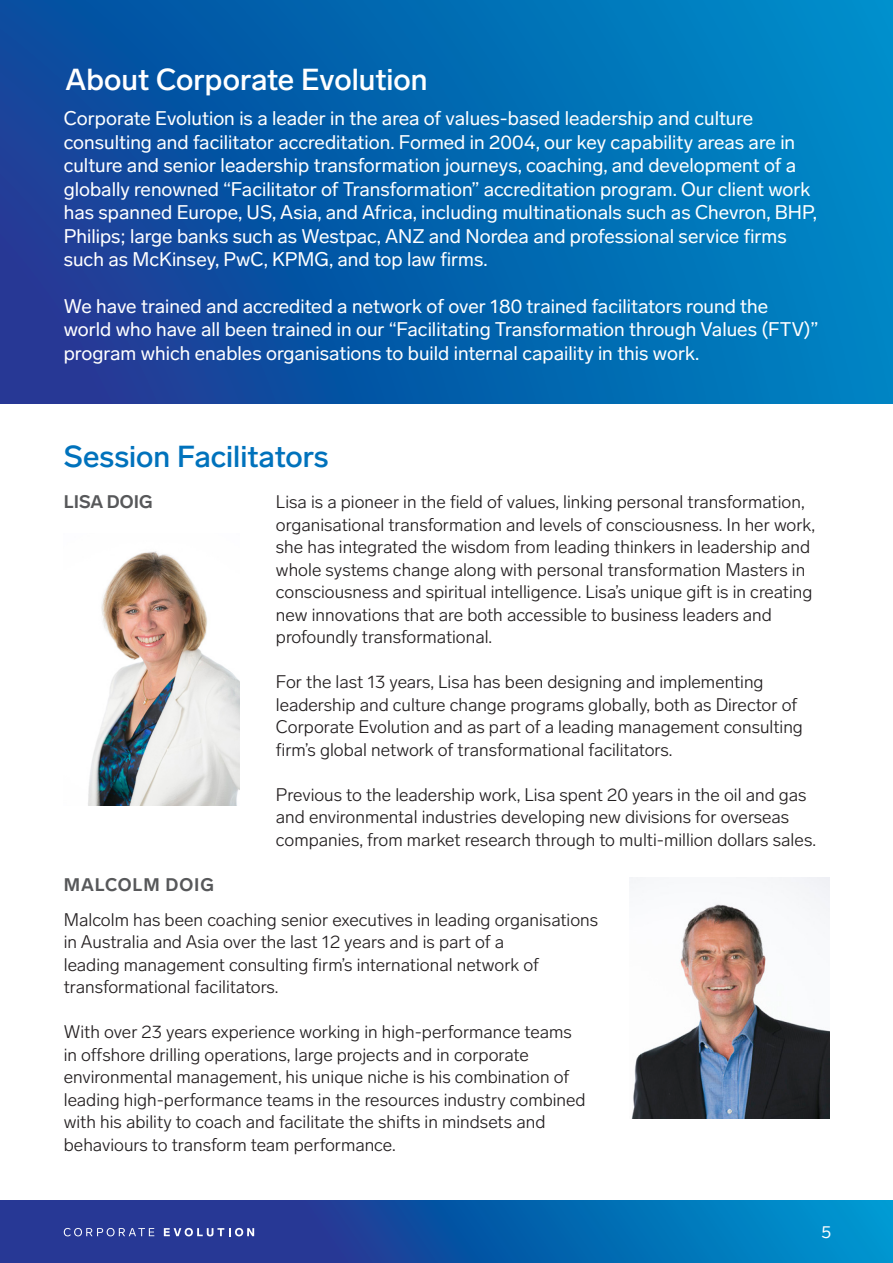
<style>
.page{position:relative;width:893px;height:1263px;background:#fff}
.page>*{position:absolute;margin:0;border:0;box-sizing:border-box;transform-origin:0 0}
.Page_Heading{font:500 30px "Lab Grotesque";color:#fff}
.Intro{font:500 30px "Lab Grotesque";color:#0072bc}
.White_Text_on_Blue_B{font:19.5px/23.4px "Lab Grotesque";color:#fff}
.Paragraph_Style_1{font:300 18px/22.5px "Lab Grotesque";color:#231f20}
.Page_Heading-2{font:700 18px "Lab Grotesque";letter-spacing:.035em;color:#57585a}
.Page_Heading-3{font:700 18px "Lab Grotesque";color:#57585a}
.Page_Heading-4{font:16.5px "Lab Grotesque";color:#fff}
</style>
<div class="page">
<svg style="left:0;top:0;width:893px;height:404px;background:#0663ae"></svg>
<img style="left:88px;top:551px;width:151px;height:254px">
<img style="left:630px;top:877px;width:199px;height:242px">
<svg style="left:0;top:1200px;width:893px;height:63px;background:#1159a8"></svg>
<svg style="left:64px;top:1228px;width:90px;height:8px"></svg>
<svg style="left:164px;top:1228px;width:90px;height:8px"></svg>
<p class="Page_Heading" style="left:66px;top:62px;width:363px">About Corporate Evolution</p>
<p class="White_Text_on_Blue_B" style="left:64px;top:107px;width:691px">Corporate Evolution is a leader in the area of values-based leadership and culture</p>
<p class="White_Text_on_Blue_B" style="left:64px;top:130px;width:755px">consulting and facilitator accreditation. Formed in 2004, our key capability areas are in culture and senior leadership transformation journeys, coaching, and development of a globally renowned “Facilitator of Transformation” accreditation program. Our client work has spanned Europe, US, Asia, and Africa, including multinationals such as Chevron, BHP, Philips; large banks such as Westpac, ANZ and Nordea and professional service firms such as McKinsey, PwC, KPMG, and top law firms.</p>
<p class="White_Text_on_Blue_B" style="left:64px;top:294px;width:756px">We have trained and accredited a network of over 180 trained facilitators round the world who have all been trained in our “Facilitating Transformation through Values (FTV)” program which enables organisations to build internal capaility in this work.</p>
<p class="Intro" style="left:64px;top:439px;width:266px">Session Facilitators</p>
<p class="Paragraph_Style_1" style="left:276px;top:491px;width:541px">Lisa is a pioneer in the field of values, linking personal transformation, organisational transformation and levels of consciousness. In her work, she has integrated the wisdom from leading thinkers in leadership and whole systems change along with personal transformation Masters in consciousness and spiritual intelligence. Lisa’s unique gift is in creating new innovations that are both accessible to business leaders and profoundly transformational.</p>
<p class="Paragraph_Style_1" style="left:276px;top:671px;width:528px">For the last 13 years, Lisa has been designing and implementing leadership and culture change programs globally, both as Director of Corporate Evolution and as part of a leading management consulting firm’s global network of transformational facilitators.</p>
<p class="Paragraph_Style_1" style="left:276px;top:783px;width:542px">Previous to the leadership work, Lisa spent 20 years in the oil and gas and environmental industries developing new divisions for overseas companies, from market research through to multi-million dollars sales.</p>
<p class="Page_Heading-2" style="left:64px;top:873px;width:152px">MALCOLM DOIG</p>
<p class="Paragraph_Style_1" style="left:64px;top:908px;width:536px">Malcolm has been coaching senior executives in leading organisations in Australia and Asia over the last 12 years and is part of a<br>leading management consulting firm’s international network of transformational facilitators.</p>
<p class="Paragraph_Style_1" style="left:64px;top:1021px;width:523px">With over 23 years experience working in high-performance teams in offshore drilling operations, large projects and in corporate environmental management, his unique niche is his combination of leading high-performance teams in the resources industry combined with his ability to coach and facilitate the shifts in mindsets and behaviours to transform team performance.</p>
<p class="Page_Heading-3" style="left:64px;top:491px;width:90px">LISA DOIG</p>
<p class="Page_Heading-4" style="left:821px;top:1223px;width:11px">5</p>
</div>
